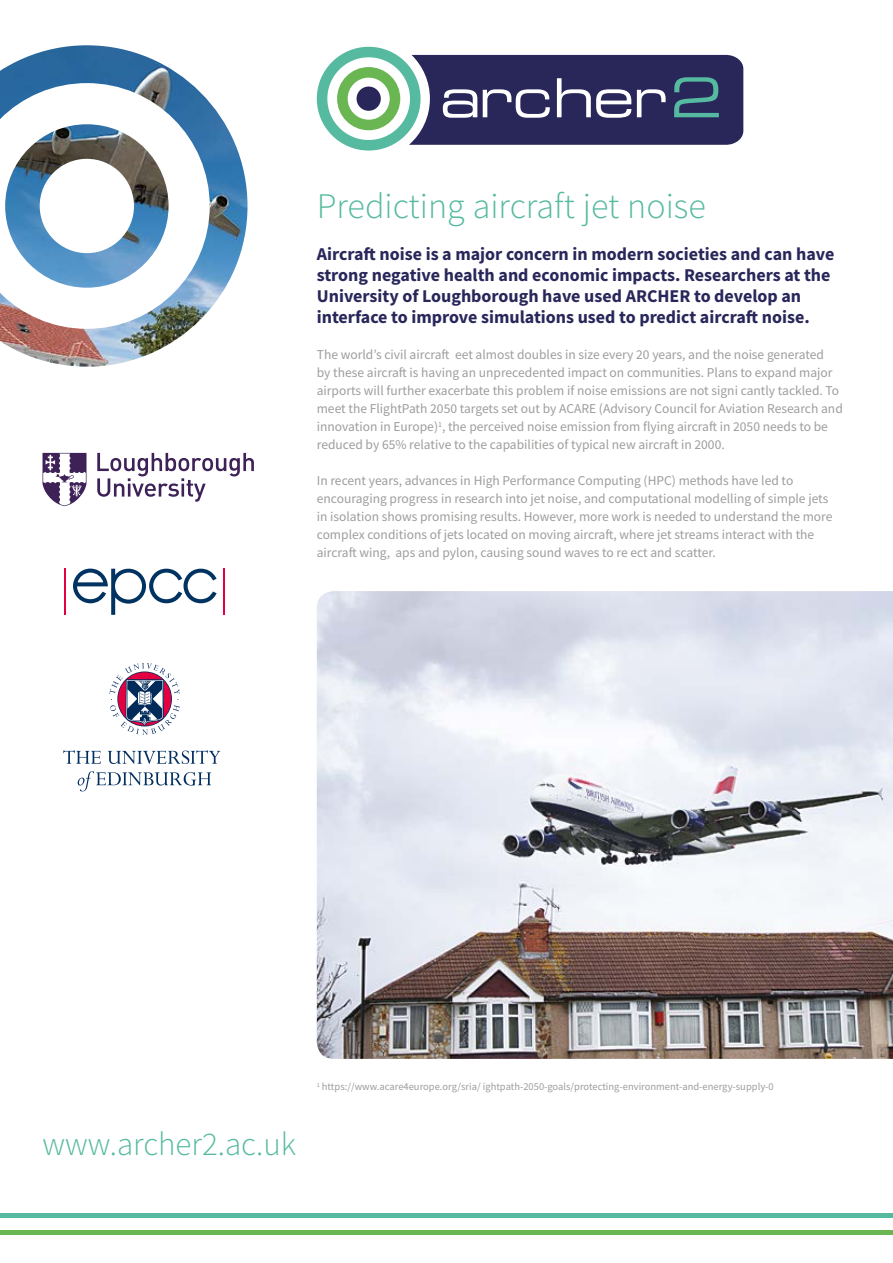
<style>
.page{position:relative;width:893px;height:1263px;background:#fff}
.page>*{position:absolute;margin:0;border:0;box-sizing:border-box;transform-origin:0 0}
.t1{font:300 36px "Source Sans Pro";color:#56baa0}
.t2{font:300 33px "Source Sans Pro";color:#56baa0}
.t3{font:700 18px/21px "Source Sans Pro";color:#29275a}
.t4{font:13.5px/18px "Source Sans Pro";color:#9d9d9c}
.t5{font:10.5px "Source Sans Pro";color:#9d9d9c}
</style>
<div class="page">
<svg style="left:0;top:45px;width:248px;height:322px"></svg>
<img style="left:317px;top:591px;width:576px;height:468px">
<svg style="left:109px;top:663px;width:71px;height:72px"></svg>
<svg style="left:63px;top:750px;width:38px;height:14px"></svg>
<svg style="left:108px;top:750px;width:112px;height:14px"></svg>
<svg style="left:78px;top:771px;width:133px;height:20px"></svg>
<hr style="left:64px;top:569px;width:2px;height:46px;background:#e40040">
<hr style="left:223px;top:569px;width:2px;height:46px;background:#e40040">
<svg style="left:73px;top:569px;width:144px;height:46px"></svg>
<svg style="left:317px;top:47px;width:426px;height:104px"></svg>
<hr style="left:0;top:1213px;width:893px;height:4px;background:#56baa0">
<hr style="left:0;top:1230px;width:893px;height:4px;background:#6ab652">
<svg style="left:43px;top:453px;width:43px;height:53px"></svg>
<svg style="left:97px;top:453px;width:157px;height:49px"></svg>
<h1 class="t1" style="left:317px;top:184px;width:391px">Predicting aircraft jet noise</h1>
<p class="t3" style="left:317px;top:243px;width:519px">Aircraft noise is a major concern in modern societies and can have strong negative health and economic impacts. Researchers at the University of Loughborough have used ARCHER to develop an interface to improve simulations used to predict aircraft noise.</p>
<p class="t4" style="left:317px;top:346px;width:528px">The world’s civil aircraft eet almost doubles in size every 20 years, and the noise generated<br>by these aircraft is having an unprecedented impact on communities. Plans to expand major airports will further exacerbate this problem if noise emissions are not signi cantly tackled. To meet the FlightPath 2050 targets set out by ACARE (Advisory Council for Aviation Research and innovation in Europe)<sup>1</sup>, the perceived noise emission from flying aircraft in 2050 needs to be reduced by 65% relative to the capabilities of typical new aircraft in 2000.</p>
<p class="t4" style="left:317px;top:472px;width:517px">In recent years, advances in High Performance Computing (HPC) methods have led to encouraging progress in research into jet noise, and computational modelling of simple jets in isolation shows promising results. However, more work is needed to understand the more complex conditions of jets located on moving aircraft, where jet streams interact with the aircraft wing, aps and pylon, causing sound waves to re ect and scatter.</p>
<h2 class="t2" style="left:43px;top:1124px;width:255px">www.archer2.ac.uk</h2>
<p class="t5" style="left:317px;top:1080px;width:458px"><sup>1</sup> https://www.acare4europe.org/sria/ ightpath-2050-goals/protecting-environment-and-energy-supply-0</p>
</div>
